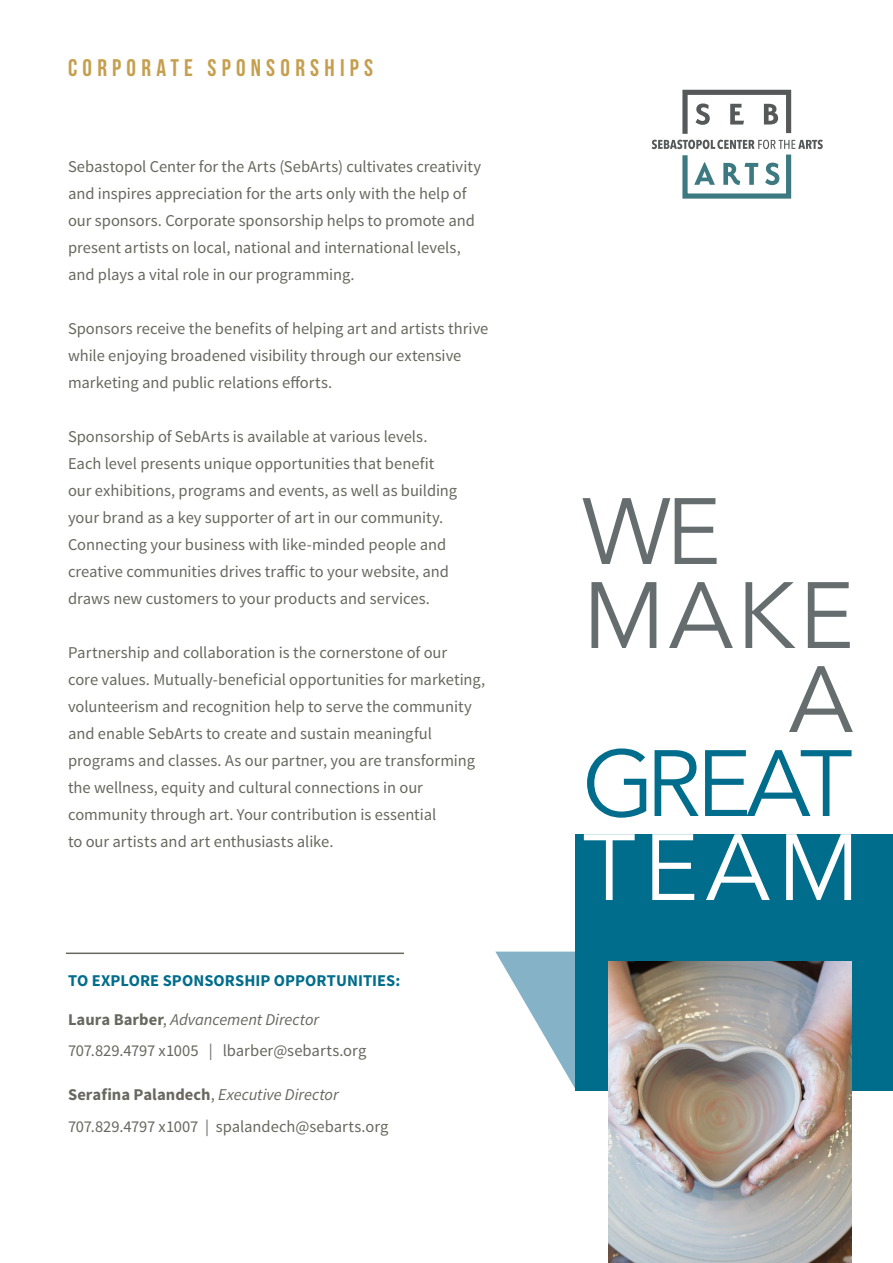
<style>
.page{position:relative;width:893px;height:1263px;background:#fff}
.page>*{position:absolute;margin:0;border:0;box-sizing:border-box;transform-origin:0 0}
._115_Header_gray_Rama_Gothic_C{font:93px "Avenir";letter-spacing:.04em;color:#666d6f}
._115_Header_gray_Rama_Gothic_C-2{font:93px "Avenir";letter-spacing:-.075em;color:#006d8c}
._115_Header_gray_Rama_Gothic_C-3{font:93px "Avenir";color:#fff}
._49_Content_gray_Rama_Gothic_C{font:24px "Bebas Neue";letter-spacing:.22em;color:#c59f4f}
._11_Content_gray_Source_Sans_Pro{font:16.5px/27px "Source Sans Pro";color:#686860}
._11_Content_gray_Source_Sans_Pro-2{font:700 16.5px "Source Sans Pro";color:#686860}
._11_Content_gray_Source_Sans_Pro-3{font:700 16.5px "Source Sans Pro";letter-spacing:.005em;color:#006d8c}
._11_Content_gray_Source_Sans_Pro-4{font:italic 16.5px "Source Sans Pro";color:#686860}
.s1{font-weight:700;font-style:normal}
.s2{font-style:normal}
.s3{font-weight:400}
.s4{font-weight:400;font-style:italic}
</style>
<div class="page">
<svg style="left:495px;top:951px;width:80px;height:137px"></svg>
<div style="left:575px;top:834px;width:318px;height:256px;background:#006d8c"></div>
<svg style="left:652px;top:89px;width:171px;height:110px"></svg>
<img style="left:609px;top:961px;width:242px;height:302px">
<hr style="left:66px;top:952px;width:338px;height:2px;background:#686860">
<p class="_49_Content_gray_Rama_Gothic_C" style="left:68px;top:55px;width:307px">CORPORATE SPONSORSHIPS</p>
<p class="_11_Content_gray_Source_Sans_Pro" style="left:68px;top:153px;width:415px">Sebastopol Center for the Arts (SebArts) cultivates creativity and inspires appreciation for the arts only with the help of our sponsors. Corporate sponsorship helps to promote and present artists on local, national and international levels, and plays a vital role in our programming.</p>
<p class="_11_Content_gray_Source_Sans_Pro" style="left:68px;top:315px;width:422px">Sponsors receive the benefits of helping art and artists thrive while enjoying broadened visibility through our extensive marketing and public relations efforts.</p>
<p class="_11_Content_gray_Source_Sans_Pro" style="left:68px;top:423px;width:391px">Sponsorship of SebArts is available at various levels.<br>Each level presents unique opportunities that benefit our exhibitions, programs and events, as well as building your brand as a key supporter of art in our community.</p>
<p class="_11_Content_gray_Source_Sans_Pro" style="left:68px;top:531px;width:380px">Connecting your business with like-minded people and</p>
<p class="_11_Content_gray_Source_Sans_Pro" style="left:68px;top:558px;width:383px">creative communities drives traffic to your website, and</p>
<p class="_11_Content_gray_Source_Sans_Pro" style="left:68px;top:585px;width:363px">draws new customers to your products and services.</p>
<p class="_11_Content_gray_Source_Sans_Pro" style="left:68px;top:639px;width:381px">Partnership and collaboration is the cornerstone of our</p>
<p class="_11_Content_gray_Source_Sans_Pro" style="left:68px;top:666px;width:419px">core values. Mutually-beneficial opportunities for marketing,</p>
<p class="_11_Content_gray_Source_Sans_Pro" style="left:68px;top:693px;width:405px">volunteerism and recognition help to serve the community</p>
<p class="_11_Content_gray_Source_Sans_Pro" style="left:68px;top:720px;width:409px">and enable SebArts to create and sustain meaningful programs and classes. As our partner, you are transforming the wellness, equity and cultural connections in our community through art. Your contribution is essential<br>to our artists and art enthusiasts alike.</p>
<p class="_11_Content_gray_Source_Sans_Pro-3" style="left:68px;top:970px;width:334px">TO EXPLORE SPONSORSHIP OPPORTUNITIES:</p>
<p class="_11_Content_gray_Source_Sans_Pro-4" style="left:68px;top:1009px;width:253px"><span class="s1">Laura Barber</span><span class="s2">,</span> Advancement Director</p>
<p class="_11_Content_gray_Source_Sans_Pro" style="left:68px;top:1037px;width:300px">707.829.4797 x1005 | lbarber@sebarts.org</p>
<p class="_11_Content_gray_Source_Sans_Pro-2" style="left:68px;top:1084px;width:272px">Serafina Palandech<span class="s3">,</span> <span class="s4">Executive Director</span></p>
<p class="_11_Content_gray_Source_Sans_Pro" style="left:68px;top:1113px;width:322px">707.829.4797 x1007 | spalandech@sebarts.org</p>
<p class="_115_Header_gray_Rama_Gothic_C" style="left:583px;top:476px;width:140px">WE</p>
<p class="_115_Header_gray_Rama_Gothic_C" style="left:583px;top:560px;width:273px">MAKE</p>
<p class="_115_Header_gray_Rama_Gothic_C" style="left:789px;top:644px;width:65px">A</p>
<p class="_115_Header_gray_Rama_Gothic_C-2" style="left:583px;top:728px;width:272px">GREAT</p>
<p class="_115_Header_gray_Rama_Gothic_C-3" style="left:583px;top:812px;width:279px">TEAM</p>
</div>
